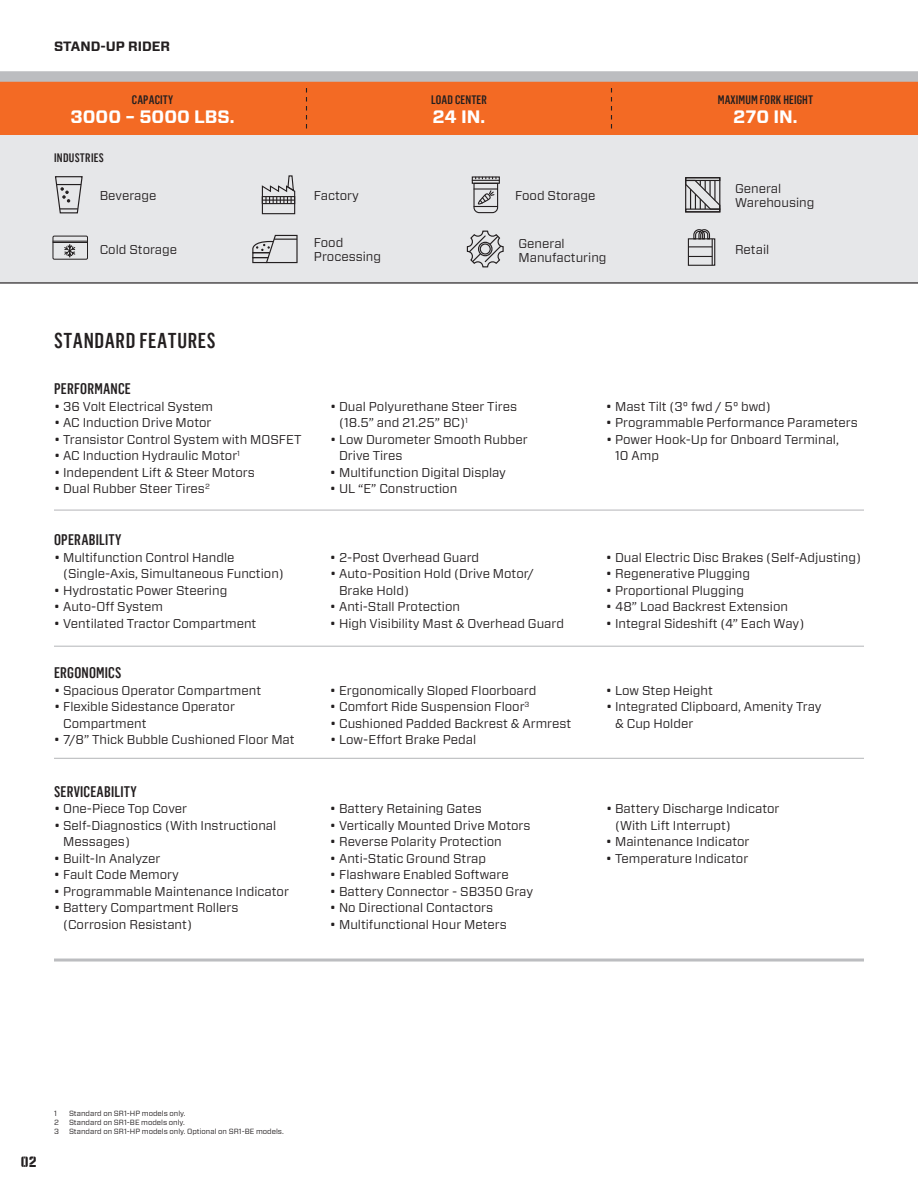
<style>
.page{position:relative;width:918px;height:1188px;background:#fff}
.page>*{position:absolute;margin:0;border:0;box-sizing:border-box;transform-origin:0 0}
.body_copy{font:500 21px "Flama Condensed";letter-spacing:.03em;color:#231f20}
.t1{font:700 18px "Forza";color:#fff}
.t2{font:500 15px "Flama Condensed";letter-spacing:.015em;color:#231f20}
.t3{font:15px "Numbers Prospekt";color:#231f20}
.t4{font:700 13.5px "Forza";color:#231f20}
.t5{font:12.75px/16.5px "Forza";color:#231f20}
.body_copy-2{font:500 12px "Flama Condensed";letter-spacing:.01em;color:#231f20}
.t6{font:7.5px "Forza";color:#231f20}
</style>
<div class="page">
<div style="left:0;top:135px;width:918px;height:149px;background:#e6e7e9"></div>
<hr style="left:0;top:282px;width:918px;height:2px;background:#231f20">
<svg style="left:0;top:71px;width:918px;height:64px;background:#e9783e"></svg>
<svg style="left:55px;top:176px;width:28px;height:38px"></svg>
<svg style="left:261px;top:175px;width:35px;height:40px"></svg>
<svg style="left:687px;top:229px;width:29px;height:37px"></svg>
<hr style="left:54px;top:510px;width:810px;height:1px;background:#bcbdc0">
<hr style="left:54px;top:646px;width:810px;height:1px;background:#bcbdc0">
<hr style="left:54px;top:758px;width:810px;height:1px;background:#bcbdc0">
<div style="left:53px;top:236px;width:35px;height:24px;border:1px solid #231f20"></div>
<svg style="left:64px;top:245px;width:12px;height:12px"></svg>
<hr style="left:53px;top:242px;width:35px;height:1px;background:#231f20">
<hr style="left:53px;top:241px;width:35px;height:1px;background:#231f20">
<hr style="left:54px;top:959px;width:810px;height:3px;background:#bcbdc0">
<div style="left:472px;top:176px;width:28px;height:8px;border:1px solid #231f20"></div>
<svg style="left:472px;top:177px;width:27px;height:37px"></svg>
<hr style="left:474px;top:188px;width:24px;height:2px;background:#231f20">
<svg style="left:252px;top:234px;width:46px;height:30px"></svg>
<svg style="left:685px;top:179px;width:36px;height:31px"></svg>
<div style="left:685px;top:177px;width:35px;height:4px;border:1px solid #231f20"></div>
<div style="left:685px;top:209px;width:35px;height:3px;border:1px solid #231f20"></div>
<svg style="left:466px;top:230px;width:38px;height:38px"></svg>
<p class="t4" style="left:54px;top:37px;width:118px">STAND-UP RIDER</p>
<p class="body_copy-2" style="left:132px;top:92px;width:43px">CAPACITY</p>
<p class="t1" style="left:70px;top:105px;width:166px">3000 – 5000 LBS.</p>
<p class="body_copy-2" style="left:54px;top:150px;width:51px">INDUSTRIES</p>
<p class="t5" style="left:100px;top:187px;width:58px">Beverage</p>
<p class="t5" style="left:314px;top:187px;width:47px">Factory</p>
<p class="t5" style="left:100px;top:241px;width:79px">Cold Storage</p>
<p class="body_copy" style="left:54px;top:327px;width:163px">STANDARD FEATURES</p>
<p class="t5" style="left:314px;top:234px;width:31px">Food</p>
<p class="t5" style="left:314px;top:248px;width:69px">Processing</p>
<p class="body_copy-2" style="left:431px;top:92px;width:57px">LOAD CENTER</p>
<p class="t1" style="left:433px;top:105px;width:54px">24 IN.</p>
<p class="t5" style="left:515px;top:187px;width:82px">Food Storage</p>
<p class="t5" style="left:518px;top:237px;width:90px;line-height:13.5px">General<br>Manufacturing</p>
<p class="body_copy-2" style="left:718px;top:92px;width:97px">MAXIMUM FORK HEIGHT</p>
<p class="t1" style="left:733px;top:105px;width:66px">270 IN.</p>
<p class="t5" style="left:735px;top:180px;width:48px">General</p>
<p class="t5" style="left:735px;top:194px;width:81px">Warehousing</p>
<p class="t5" style="left:735px;top:241px;width:36px">Retail</p>
<p class="t2" style="left:54px;top:380px;width:78px">PERFORMANCE</p>
<p class="t5" style="left:54px;top:398px;width:161px">• 36 Volt Electrical System</p>
<p class="t5" style="left:54px;top:415px;width:159px">• AC Induction Drive Motor</p>
<p class="t5" style="left:54px;top:431px;width:249px">• Transistor Control System with MOSFET</p>
<p class="t5" style="left:54px;top:448px;width:188px">• AC Induction Hydraulic Motor<sup>1</sup></p>
<p class="t5" style="left:54px;top:464px;width:202px">• Independent Lift &amp; Steer Motors</p>
<p class="t5" style="left:54px;top:481px;width:158px">• Dual Rubber Steer Tires<sup>2</sup></p>
<p class="t2" style="left:54px;top:530px;width:69px">OPERABILITY</p>
<p class="t5" style="left:63px;top:549px;width:222px;text-indent:-9px">• Multifunction Control Handle (Single-Axis, Simultaneous Function)</p>
<p class="t5" style="left:54px;top:582px;width:175px">• Hydrostatic Power Steering</p>
<p class="t5" style="left:54px;top:598px;width:110px">• Auto-Off System</p>
<p class="t5" style="left:54px;top:615px;width:204px">• Ventilated Tractor Compartment</p>
<p class="t2" style="left:54px;top:663px;width:69px">ERGONOMICS</p>
<p class="t5" style="left:54px;top:682px;width:209px">• Spacious Operator Compartment</p>
<p class="t5" style="left:63px;top:698px;width:173px;text-indent:-9px">• Flexible Sidestance Operator<br>Compartment</p>
<p class="t5" style="left:54px;top:731px;width:242px">• 7/8” Thick Bubble Cushioned Floor Mat</p>
<p class="t2" style="left:54px;top:782px;width:84px">SERVICEABILITY</p>
<p class="t5" style="left:54px;top:800px;width:135px">• One-Piece Top Cover</p>
<p class="t5" style="left:63px;top:817px;width:215px;text-indent:-9px">• Self-Diagnostics (With Instructional<br>Messages)</p>
<p class="t5" style="left:54px;top:850px;width:108px">• Built-In Analyzer</p>
<p class="t5" style="left:54px;top:866px;width:126px">• Fault Code Memory</p>
<p class="t5" style="left:54px;top:883px;width:237px">• Programmable Maintenance Indicator</p>
<p class="t5" style="left:63px;top:899px;width:177px;text-indent:-9px">• Battery Compartment Rollers (Corrosion Resistant)</p>
<p class="t5" style="left:339px;top:398px;width:179px;text-indent:-9px">• Dual Polyurethane Steer Tires (18.5” and 21.25” BC)<sup>1</sup></p>
<p class="t5" style="left:339px;top:431px;width:190px;text-indent:-9px">• Low Durometer Smooth Rubber<br>Drive Tires</p>
<p class="t5" style="left:330px;top:464px;width:178px">• Multifunction Digital Display</p>
<p class="t5" style="left:330px;top:481px;width:129px">• UL “E” Construction</p>
<p class="t5" style="left:330px;top:549px;width:151px">• 2-Post Overhead Guard</p>
<p class="t5" style="left:339px;top:565px;width:196px;text-indent:-9px">• Auto-Position Hold (Drive Motor/<br>Brake Hold)</p>
<p class="t5" style="left:330px;top:598px;width:132px">• Anti-Stall Protection</p>
<p class="t5" style="left:330px;top:615px;width:236px">• High Visibility Mast &amp; Overhead Guard</p>
<p class="t5" style="left:330px;top:682px;width:208px">• Ergonomically Sloped Floorboard</p>
<p class="t5" style="left:330px;top:698px;width:201px">• Comfort Ride Suspension Floor<sup>3</sup></p>
<p class="t5" style="left:330px;top:715px;width:243px">• Cushioned Padded Backrest &amp; Armrest</p>
<p class="t5" style="left:330px;top:731px;width:148px">• Low-Effort Brake Pedal</p>
<p class="t5" style="left:330px;top:800px;width:153px">• Battery Retaining Gates</p>
<p class="t5" style="left:330px;top:817px;width:202px">• Vertically Mounted Drive Motors</p>
<p class="t5" style="left:330px;top:833px;width:173px">• Reverse Polarity Protection</p>
<p class="t5" style="left:330px;top:850px;width:158px">• Anti-Static Ground Strap</p>
<p class="t5" style="left:330px;top:866px;width:180px">• Flashware Enabled Software</p>
<p class="t5" style="left:330px;top:883px;width:205px">• Battery Connector - SB350 Gray</p>
<p class="t5" style="left:330px;top:899px;width:165px">• No Directional Contactors</p>
<p class="t5" style="left:330px;top:916px;width:178px">• Multifunctional Hour Meters</p>
<p class="t5" style="left:606px;top:398px;width:166px">• Mast Tilt (3° fwd / 5° bwd)</p>
<p class="t5" style="left:606px;top:415px;width:253px">• Programmable Performance Parameters</p>
<p class="t5" style="left:615px;top:431px;width:225px;text-indent:-9px">• Power Hook-Up for Onboard Terminal,<br>10 Amp</p>
<p class="t5" style="left:606px;top:549px;width:257px">• Dual Electric Disc Brakes (Self-Adjusting)</p>
<p class="t5" style="left:606px;top:565px;width:146px">• Regenerative Plugging</p>
<p class="t5" style="left:606px;top:582px;width:140px">• Proportional Plugging</p>
<p class="t5" style="left:606px;top:598px;width:184px">• 48” Load Backrest Extension</p>
<p class="t5" style="left:606px;top:615px;width:200px">• Integral Sideshift (4” Each Way)</p>
<p class="t5" style="left:606px;top:682px;width:108px">• Low Step Height</p>
<p class="t5" style="left:615px;top:698px;width:208px;text-indent:-9px">• Integrated Clipboard, Amenity Tray &amp; Cup Holder</p>
<p class="t5" style="left:615px;top:800px;width:166px;text-indent:-9px">• Battery Discharge Indicator (With Lift Interrupt)</p>
<p class="t5" style="left:606px;top:833px;width:145px">• Maintenance Indicator</p>
<p class="t5" style="left:606px;top:850px;width:144px">• Temperature Indicator</p>
<p class="t3" style="left:21px;top:1154px;width:17px">02</p>
<p class="t6" style="left:54px;top:1108px;width:4px">1</p>
<p class="t6" style="left:69px;top:1108px;width:118px">Standard on SR1-HP models only.</p>
<p class="t6" style="left:54px;top:1117px;width:6px">2</p>
<p class="t6" style="left:69px;top:1117px;width:117px">Standard on SR1-BE models only.</p>
<p class="t6" style="left:54px;top:1126px;width:6px">3</p>
<p class="t6" style="left:69px;top:1126px;width:216px">Standard on SR1-HP models only. Optional on SR1-BE models.</p>
</div>
